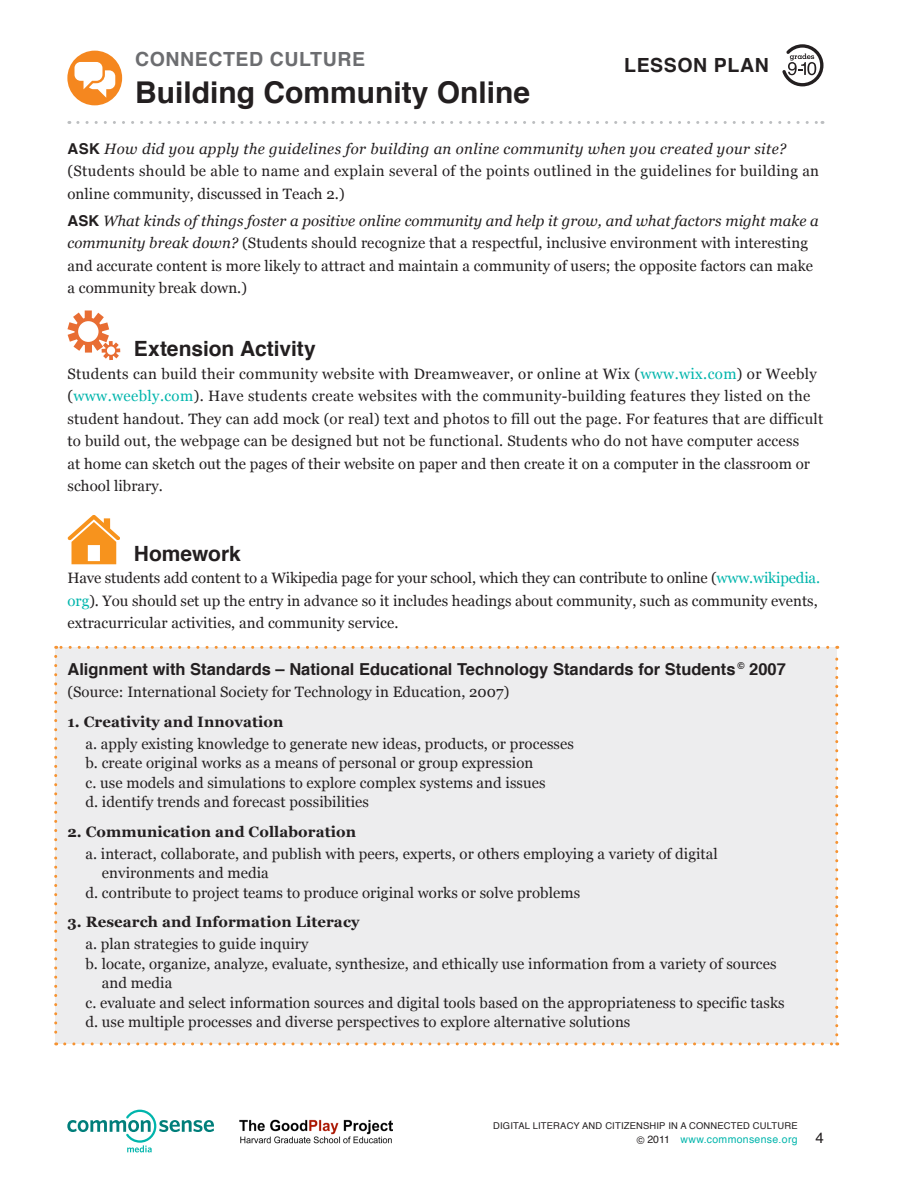
<style>
.page{position:relative;width:918px;height:1188px;background:#fff}
.page>*{position:absolute;margin:0;border:0;box-sizing:border-box;transform-origin:0 0}
.t1{font:700 30px "Helvetica";color:#231f20}
.Header_-_Arrow_Tab_a{font:700 21px "Helvetica";letter-spacing:-.005em;color:#231f20}
.t2{font:700 19.5px "Helvetica";letter-spacing:.03em;color:#6c6d70}
.t3{font:700 19.5px "Helvetica";letter-spacing:.03em;color:#231f20}
.Sub_Subhead{font:700 16.5px "Helvetica";color:#231f20}
.Text{font:15px/22.5px "Georgia";letter-spacing:.005em;color:#231f20}
.Text_-_Alignment_wit{font:15px/19.5px "Georgia";letter-spacing:.005em;color:#231f20}
.Text-2{font:15px/22.5px "Georgia";letter-spacing:.025em;color:#231f20}
.Text_-_Bold_Alignmen{font:700 15px "Georgia";letter-spacing:.005em;color:#231f20}
.t4{font:15px "Helvetica";color:#231f20}
.t5{font:10.5px "Helvetica";letter-spacing:.03em;color:#00b5ac}
.t6{font:9.3px "Helvetica";letter-spacing:.02em;color:#231f20}
.s1{font-family:"Helvetica";font-weight:700}
.s2{font-style:italic}
.s3{color:#00b5ac}
.s4{color:#231f20}
</style>
<div class="page">
<svg style="left:78px;top:121px;width:745px;height:3px"></svg>
<div style="left:67px;top:51px;width:55px;height:54px;background:#f5871f;border-radius:50%"></div>
<svg style="left:75px;top:62px;width:40px;height:36px"></svg>
<svg style="left:782px;top:44px;width:41px;height:42px"></svg>
<svg style="left:67px;top:1110px;width:147px;height:42px"></svg>
<img style="left:239px;top:1119px;width:154px;height:25px">
<div style="left:56px;top:647px;width:781px;height:397px;background:#ededee"></div>
<svg style="left:835px;top:646px;width:3px;height:389px"></svg>
<svg style="left:56px;top:646px;width:772px;height:3px"></svg>
<svg style="left:54px;top:656px;width:3px;height:389px"></svg>
<svg style="left:65px;top:1042px;width:773px;height:3px"></svg>
<svg style="left:67px;top:515px;width:53px;height:49px"></svg>
<svg style="left:67px;top:311px;width:53px;height:49px"></svg>
<div style="left:107px;top:346px;width:8px;height:9px;background:#fff;border-radius:50%"></div>
<h3 class="t2" style="left:135px;top:44px;width:231px">CONNECTED CULTURE</h3>
<h1 class="t1" style="left:135px;top:68px;width:397px">Building Community Online</h1>
<h3 class="t3" style="left:624px;top:49px;width:146px">LESSON PLAN</h3>
<p class="Text-2" style="left:67px;top:138px;width:753px"><span class="s1">ASK</span> <span class="s2">How did you apply the guidelines for building an online community when you created your site? </span>(Students should be able to name and explain several of the points outlined in the guidelines for building an online community, discussed in Teach 2.)</p>
<p class="Text" style="left:67px;top:210px;width:753px"><span class="s1">ASK</span> <span class="s2">What kinds of things foster a positive online community and help it grow, and what factors might make a community break down?</span> (Students should recognize that a respectful, inclusive environment with interesting and accurate content is more likely to attract and maintain a community of users; the opposite factors can make a community break down.)</p>
<p class="Header_-_Arrow_Tab_a" style="left:134px;top:332px;width:184px">Extension Activity</p>
<p class="Text" style="left:67px;top:363px;width:757px">Students can build their community website with Dreamweaver, or online at Wix (<span class="s3">www.wix.com</span>) or Weebly (<span class="s3">www.weebly.com</span>). Have students create websites with the community-building features they listed on the student handout. They can add mock (or real) text and photos to fill out the page. For features that are difficult to build out, the webpage can be designed but not be functional. Students who do not have computer access<br>at home can sketch out the pages of their website on paper and then create it on a computer in the classroom or school library.</p>
<p class="Header_-_Arrow_Tab_a" style="left:134px;top:537px;width:108px">Homework</p>
<p class="Text" style="left:67px;top:567px;width:754px">Have students add content to a Wikipedia page for your school, which they can contribute to online (<span class="s3">www.wikipedia. org</span>). You should set up the entry in advance so it includes headings about community, such as community events, extracurricular activities, and community service.</p>
<p class="Sub_Subhead" style="left:67px;top:656px;width:720px">Alignment with Standards – National Educational Technology Standards for Students <sup>©</sup> 2007</p>
<p class="Text" style="left:67px;top:681px;width:443px">(Source: International Society for Technology in Education, 2007)</p>
<p class="Text_-_Bold_Alignmen" style="left:67px;top:713px;width:218px">1. Creativity and Innovation</p>
<p class="Text_-_Alignment_wit" style="left:85px;top:734px;width:490px">a. apply existing knowledge to generate new ideas, products, or processes</p>
<p class="Text_-_Alignment_wit" style="left:85px;top:754px;width:449px">b. create original works as a means of personal or group expression</p>
<p class="Text_-_Alignment_wit" style="left:85px;top:773px;width:462px">c. use models and simulations to explore complex systems and issues</p>
<p class="Text_-_Alignment_wit" style="left:85px;top:793px;width:285px">d. identify trends and forecast possibilities</p>
<p class="Text_-_Bold_Alignmen" style="left:67px;top:823px;width:290px">2. Communication and Collaboration</p>
<p class="Text_-_Alignment_wit" style="left:102px;top:844px;width:617px;text-indent:-16px">a. interact, collaborate, and publish with peers, experts, or others employing a variety of digital environments and media</p>
<p class="Text_-_Alignment_wit" style="left:85px;top:883px;width:496px">d. contribute to project teams to produce original works or solve problems</p>
<p class="Text_-_Bold_Alignmen" style="left:67px;top:913px;width:294px">3. Research and Information Literacy</p>
<p class="Text_-_Alignment_wit" style="left:85px;top:935px;width:224px">a. plan strategies to guide inquiry</p>
<p class="Text_-_Alignment_wit" style="left:102px;top:954px;width:676px;text-indent:-16px">b. locate, organize, analyze, evaluate, synthesize, and ethically use information from a variety of sources and media</p>
<p class="Text_-_Alignment_wit" style="left:85px;top:993px;width:701px">c. evaluate and select information sources and digital tools based on the appropriateness to specific tasks</p>
<p class="Text_-_Alignment_wit" style="left:85px;top:1013px;width:546px">d. use multiple processes and diverse perspectives to explore alternative solutions</p>
<p class="t6" style="left:493px;top:1119px;width:306px">DIGITAL LITERACY AND CITIZENSHIP IN A CONNECTED CULTURE</p>
<p class="t5" style="left:637px;top:1131px;width:162px"><span class="s4">© 2011</span> www.commonsense.org</p>
<p class="t4" style="left:815px;top:1126px;width:10px">4</p>
</div>
